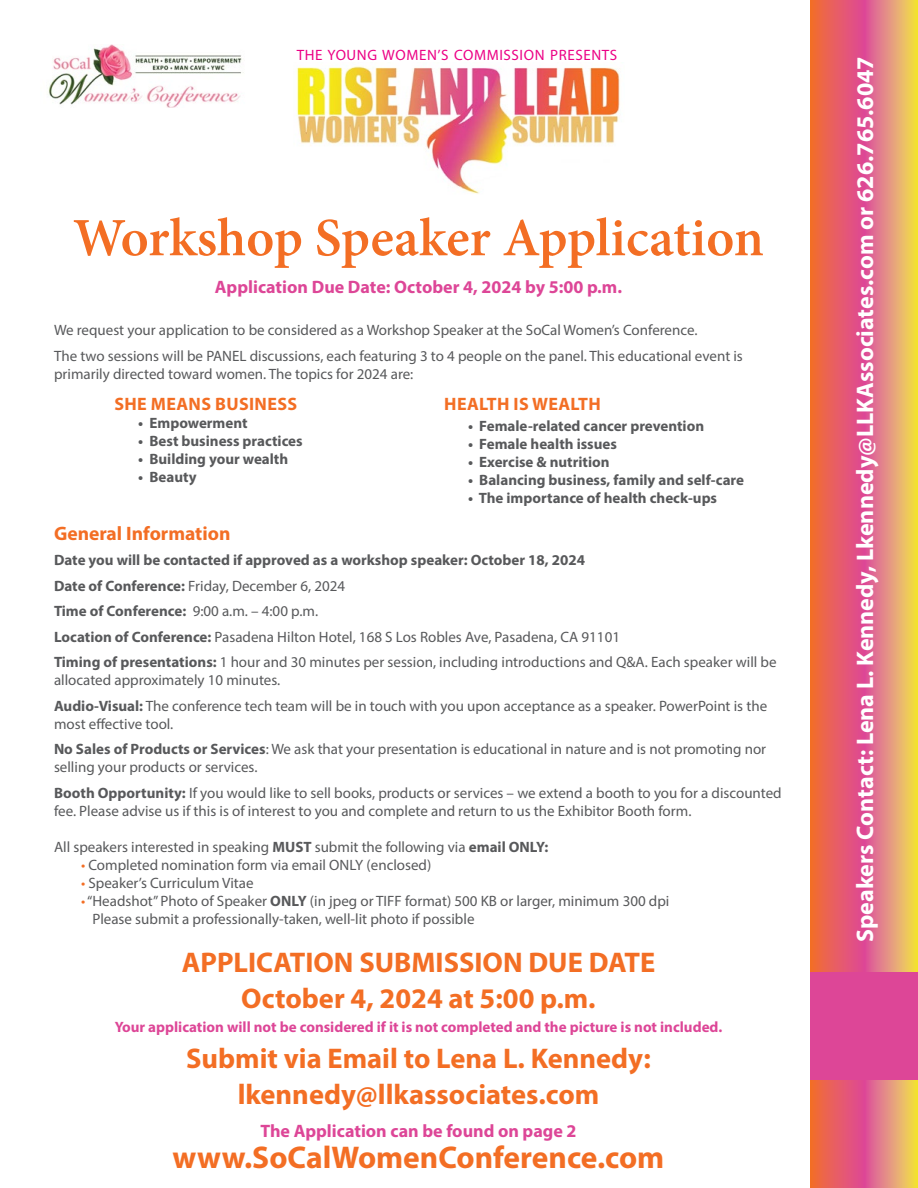
<style>
.page{position:relative;width:918px;height:1188px;background:#fff}
.page>*{position:absolute;margin:0;border:0;box-sizing:border-box;transform-origin:0 0}
.Page_title{font:600 54px "Minion Pro";letter-spacing:-.005em;color:#f36e24}
.Subhead__bolder{font:700 31.5px "Myriad Pro";color:#f36e24}
.Subhead__bolder-2{font:700 28.5px "Myriad Pro";color:#f36e24}
.sidebar_contact_info{font:700 24px "Myriad Pro";color:#fff}
.Subhead__bolder-3{font:700 19.5px "Myriad Pro";color:#f36e24}
.Purple_Caption{font:700 18px "Myriad Pro";color:#dd4697}
.t1{font:700 18px "Myriad Pro";letter-spacing:.02em;color:#f36e24}
.t2{font:15px/18px "Myriad Pro";color:#58595b}
.t3{font:700 15px "Myriad Pro";color:#58595b}
.t4{font:700 15px "Myriad Pro";color:#dd4697}
.Purple_Caption-2{font:15px "Myriad Pro";letter-spacing:.04em;color:#ec0085}
.s1{font-weight:700}
.s2{font-weight:400}
.s3{color:#f36e24}
</style>
<div class="page">
<svg style="left:810px;top:0;width:108px;height:1188px;background:#e77a6c"></svg>
<div style="left:810px;top:972px;width:108px;height:108px;background:#dd4697"></div>
<img style="left:48px;top:44px;width:196px;height:64px">
<img style="left:296px;top:66px;width:324px;height:128px">
<p class="Purple_Caption-2" style="left:297px;top:46px;width:322px">THE YOUNG WOMEN’S COMMISSION PRESENTS</p>
<p class="Page_title" style="left:73px;top:201px;width:692px">Workshop Speaker Application</p>
<p class="Purple_Caption" style="left:215px;top:276px;width:409px">Application Due Date: October 4, 2024 by 5:00 p.m.</p>
<p class="t2" style="left:54px;top:321px;width:645px">We request your application to be considered as a Workshop Speaker at the SoCal Women’s Conference.</p>
<p class="t2" style="left:54px;top:346px;width:690px">The two sessions will be PANEL discussions, each featuring 3 to 4 people on the panel. This educational event is primarily directed toward women. The topics for 2024 are:</p>
<p class="t1" style="left:114px;top:392px;width:184px">SHE MEANS BUSINESS</p>
<p class="t3" style="left:138px;top:413px;width:111px">• Empowerment</p>
<p class="t3" style="left:138px;top:431px;width:166px">• Best business practices</p>
<p class="t3" style="left:138px;top:449px;width:151px">• Building your wealth</p>
<p class="t3" style="left:138px;top:467px;width:60px">• Beauty</p>
<p class="t1" style="left:444px;top:392px;width:158px">HEALTH IS WEALTH</p>
<p class="t3" style="left:468px;top:416px;width:238px">• Female-related cancer prevention</p>
<p class="t3" style="left:468px;top:434px;width:150px">• Female health issues</p>
<p class="t3" style="left:468px;top:452px;width:143px">• Exercise &amp; nutrition</p>
<p class="t3" style="left:468px;top:470px;width:277px">• Balancing business, family and self-care</p>
<p class="t3" style="left:468px;top:488px;width:251px">• The importance of health check-ups</p>
<p class="Subhead__bolder-3" style="left:54px;top:520px;width:178px">General Information</p>
<p class="t3" style="left:54px;top:550px;width:533px">Date you will be contacted if approved as a workshop speaker: October 18, 2024</p>
<p class="t2" style="left:54px;top:576px;width:293px"><span class="s1">Date of Conference:</span> Friday, December 6, 2024</p>
<p class="t3" style="left:54px;top:601px;width:266px">Time of Conference: <span class="s2">9:00 a.m. – 4:00 p.m.</span></p>
<p class="t2" style="left:54px;top:627px;width:568px"><span class="s1">Location of Conference:</span> Pasadena Hilton Hotel, 168 S Los Robles Ave, Pasadena, CA 91101</p>
<p class="t2" style="left:54px;top:653px;width:724px"><span class="s1">Timing of presentations:</span> 1 hour and 30 minutes per session, including introductions and Q&amp;A. Each speaker will be allocated approximately 10 minutes.</p>
<p class="t2" style="left:54px;top:696px;width:715px"><span class="s1">Audio-Visual:</span> The conference tech team will be in touch with you upon acceptance as a speaker. PowerPoint is the most effective tool.</p>
<p class="t2" style="left:54px;top:740px;width:714px"><span class="s1">No Sales of Products or Services</span>: We ask that your presentation is educational in nature and is not promoting nor selling your products or services.</p>
<p class="t2" style="left:54px;top:783px;width:729px"><span class="s1">Booth Opportunity:</span> If you would like to sell books, products or services – we extend a booth to you for a discounted fee. Please advise us if this is of interest to you and complete and return to us the Exhibitor Booth form.</p>
<p class="t2" style="left:54px;top:837px;width:496px">All speakers interested in speaking <span class="s1">MUST</span> submit the following via <span class="s1">email ONLY:</span></p>
<p class="t2" style="left:81px;top:855px;width:352px"><span class="s3">•</span> Completed nomination form via email ONLY (enclosed)</p>
<p class="t2" style="left:81px;top:873px;width:174px"><span class="s3">•</span> Speaker’s Curriculum Vitae</p>
<p class="t2" style="left:92px;top:891px;width:578px;text-indent:-11px"><span class="s3">•</span> “Headshot” Photo of Speaker <span class="s1">ONLY</span> (in jpeg or TIFF format) 500 KB or larger, minimum 300 dpi<br>Please submit a professionally-taken, well-lit photo if possible</p>
<p class="Subhead__bolder-2" style="left:182px;top:943px;width:475px">APPLICATION SUBMISSION DUE DATE</p>
<p class="Subhead__bolder-2" style="left:241px;top:979px;width:356px">October 4, 2024 at 5:00 p.m.</p>
<p class="t4" style="left:115px;top:1017px;width:609px">Your application will not be considered if it is not completed and the picture is not included.</p>
<p class="Subhead__bolder-2" style="left:186px;top:1039px;width:466px">Submit via Email to Lena L. Kennedy:</p>
<p class="Subhead__bolder-2" style="left:238px;top:1075px;width:363px">lkennedy@llkassociates.com</p>
<p class="Purple_Caption" style="left:260px;top:1119px;width:318px">The Application can be found on page 2</p>
<p class="Subhead__bolder" style="left:173px;top:1137px;width:493px">www.SoCalWomenConference.com</p>
<p class="sidebar_contact_info" style="left:849px;top:942px;width:887px;rotate:-90deg">Speakers Contact: Lena L. Kennedy, Lkennedy@LLKAssociates.com or 626.765.6047</p>
</div>
